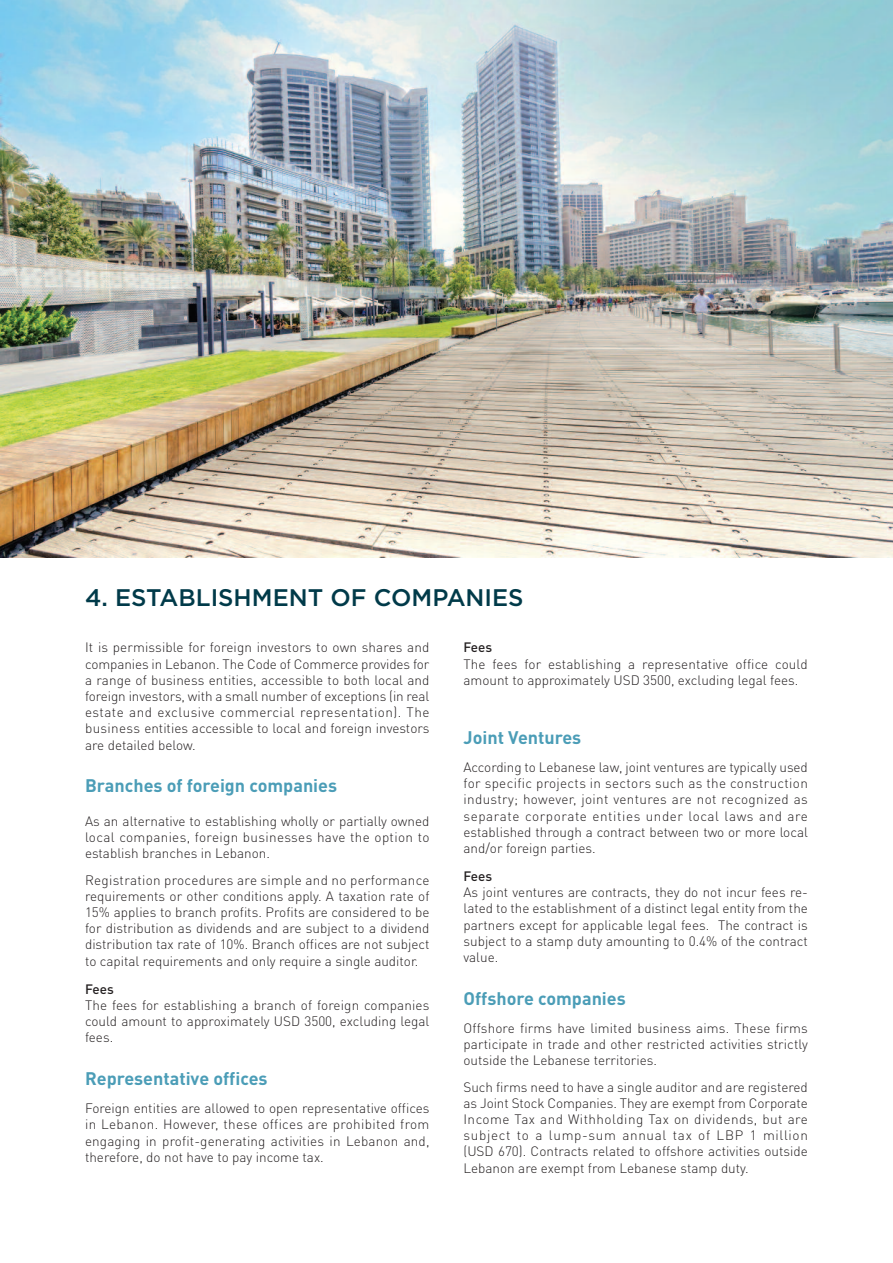
<style>
.page{position:relative;width:893px;height:1263px;background:#fff}
.page>*{position:absolute;margin:0;border:0;box-sizing:border-box;transform-origin:0 0}
.t1{font:500 24px "Gotham";color:#003a49}
.t2{font:700 18px "DIN Pro";color:#4b9db7}
.t3{font:300 13.5px/16.2px "DIN Pro";color:#231f20;text-align:justify}
.t4{font:500 13.5px "DIN Pro";color:#231f20}
</style>
<div class="page">
<img style="left:0;top:0;width:893px;height:557px">
<h1 class="t1" style="left:85px;top:584px;width:440px">4. ESTABLISHMENT OF COMPANIES</h1>
<p class="t3" style="left:85px;top:641px;width:346px">It is permissible for foreign investors to own shares and companies in Lebanon. The Code of Commerce provides for a range of business entities, accessible to both local and foreign investors, with a small number of exceptions (in real estate and exclusive commercial representation). The business entities accessible to local and foreign investors are detailed below.</p>
<h2 class="t2" style="left:85px;top:779px;width:254px">Branches of foreign companies</h2>
<p class="t3" style="left:85px;top:814px;width:346px">As an alternative to establishing wholly or partially owned local companies, foreign businesses have the option to establish branches in Lebanon.</p>
<p class="t3" style="left:85px;top:873px;width:346px">Registration procedures are simple and no performance requirements or other conditions apply. A taxation rate of 15% applies to branch profits. Profits are considered to be for distribution as dividends and are subject to a dividend distribution tax rate of 10%. Branch offices are not subject to capital requirements and only require a single auditor.</p>
<p class="t4" style="left:85px;top:984px;width:30px">Fees</p>
<p class="t3" style="left:85px;top:998px;width:346px">The fees for establishing a branch of foreign companies could amount to approximately USD 3500, excluding legal fees.</p>
<h2 class="t2" style="left:85px;top:1072px;width:184px">Representative offices</h2>
<p class="t3" style="left:85px;top:1102px;width:346px">Foreign entities are allowed to open representative offices in Lebanon. However, these offices are prohibited from engaging in profit-generating activities in Lebanon and, therefore, do not have to pay income tax.</p>
<p class="t4" style="left:463px;top:643px;width:30px">Fees</p>
<p class="t3" style="left:463px;top:657px;width:346px">The fees for establishing a representative office could amount to approximately USD 3500, excluding legal fees.</p>
<h2 class="t2" style="left:463px;top:731px;width:119px">Joint Ventures</h2>
<p class="t3" style="left:463px;top:761px;width:346px">According to Lebanese law, joint ventures are typically used for specific projects in sectors such as the construction industry; however, joint ventures are not recognized as separate corporate entities under local laws and are established through a contract between two or more local and/or foreign parties.</p>
<p class="t4" style="left:463px;top:871px;width:30px">Fees</p>
<p class="t3" style="left:463px;top:886px;width:346px">As joint ventures are contracts, they do not incur fees re&shy;lated to the establishment of a distinct legal entity from the partners except for applicable legal fees. The contract is subject to a stamp duty amounting to 0.4% of the contract value.</p>
<h2 class="t2" style="left:463px;top:992px;width:164px">Offshore companies</h2>
<p class="t3" style="left:463px;top:1021px;width:346px">Offshore firms have limited business aims. These firms participate in trade and other restricted activities strictly outside the Lebanese territories.</p>
<p class="t3" style="left:463px;top:1080px;width:346px">Such firms need to have a single auditor and are registered as Joint Stock Companies. They are exempt from Corporate Income Tax and Withholding Tax on dividends, but are subject to a lump-sum annual tax of LBP 1 million (USD 670). Contracts related to offshore activities outside Lebanon are exempt from Lebanese stamp duty.</p>
</div>
